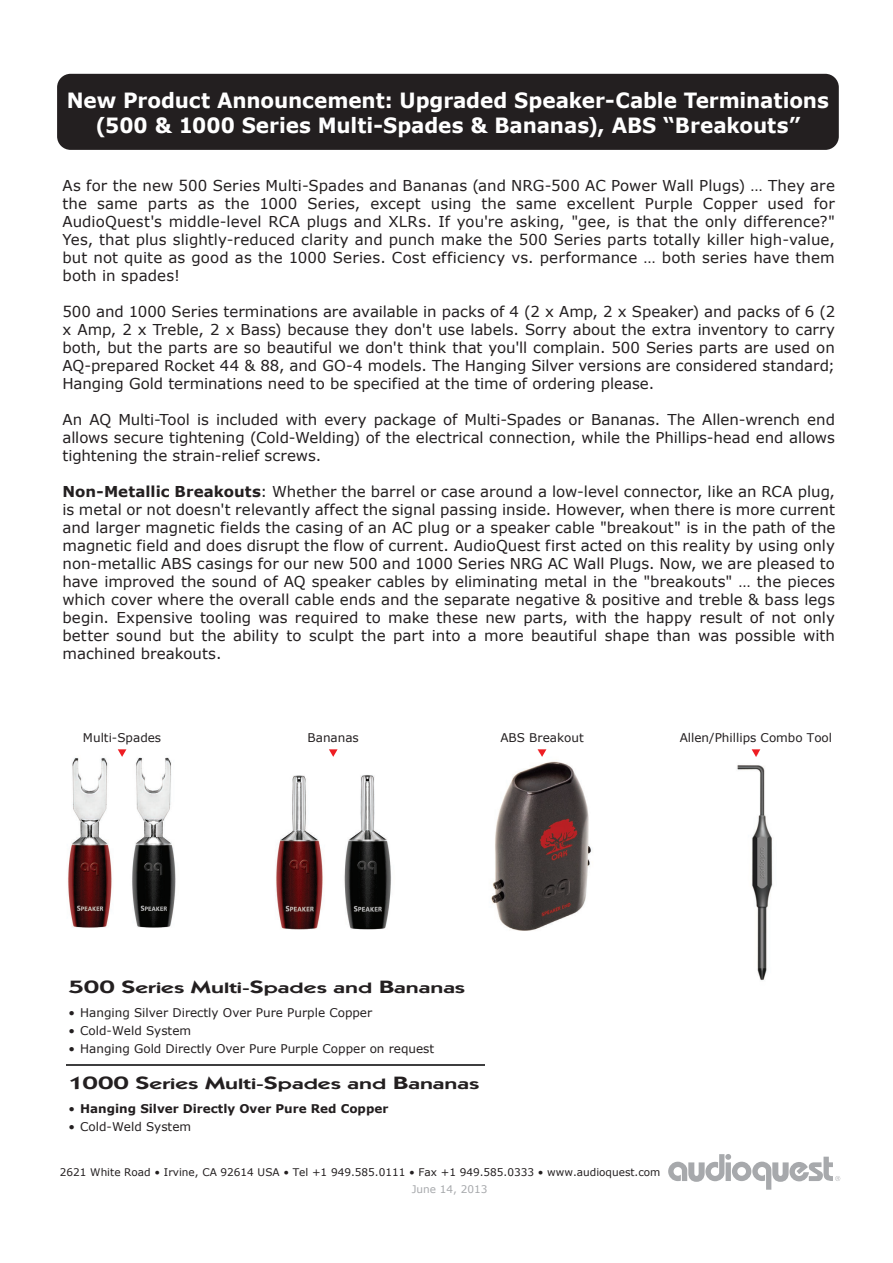
<style>
.page{position:relative;width:893px;height:1263px;background:#fff}
.page>*{position:absolute;margin:0;border:0;box-sizing:border-box;transform-origin:0 0}
.t1{font:700 21px/25.2px "Verdana";letter-spacing:-.005em;color:#fff;text-align:center;scale:.95 1}
.t2{font:15px/18px "Verdana";color:#231f20;text-align:justify}
.t3{font:600 15px "Itc Kabel";color:#231f20;scale:1.55 1}
.t4{font:12px "Verdana";color:#231f20}
.t5{font:700 12px "Verdana";color:#231f20}
.t6{font:10.5px "Verdana";color:#231f20}
.t7{font:10.5px "Verdana";color:#a7a9ac}
.s1{font-weight:700}
.s2{font-size:18px}
.s3{font-weight:400}
</style>
<div class="page">
<div style="left:57px;top:74px;width:782px;height:76px;background:#231f20;border-radius:14px"></div>
<svg style="left:668px;top:1154px;width:172px;height:36px"></svg>
<img style="left:491px;top:761px;width:101px;height:170px">
<img style="left:68px;top:749px;width:108px;height:179px">
<svg style="left:118px;top:749px;width:8px;height:8px"></svg>
<img style="left:276px;top:775px;width:115px;height:155px">
<svg style="left:329px;top:749px;width:9px;height:8px"></svg>
<svg style="left:538px;top:749px;width:8px;height:8px"></svg>
<img style="left:737px;top:765px;width:36px;height:216px">
<svg style="left:752px;top:749px;width:8px;height:8px"></svg>
<hr style="left:67px;top:1064px;width:418px;height:2px;background:#3e3e3f">
<h1 class="t1" style="left:67px;top:87px;width:804px">New Product Announcement: Upgraded Speaker-Cable Terminations (500 &amp; 1000 Series Multi-Spades &amp; Bananas), ABS “Breakouts”</h1>
<p class="t2" style="left:62px;top:177px;width:774px">As for the new 500 Series Multi-Spades and Bananas (and NRG-500 AC Power Wall Plugs) … They are the same parts as the 1000 Series, except using the same excellent Purple Copper used for AudioQuest's middle-level RCA plugs and XLRs. If you're asking, "gee, is that the only difference?" Yes, that plus slightly-reduced clarity and punch make the 500 Series parts totally killer high-value, but not quite as good as the 1000 Series. Cost efficiency vs. performance … both series have them both in spades!</p>
<p class="t2" style="left:62px;top:303px;width:774px">500 and 1000 Series terminations are available in packs of 4 (2 x Amp, 2 x Speaker) and packs of 6 (2 x Amp, 2 x Treble, 2 x Bass) because they don't use labels. Sorry about the extra inventory to carry both, but the parts are so beautiful we don't think that you'll complain. 500 Series parts are used on AQ-prepared Rocket 44 &amp; 88, and GO-4 models. The Hanging Silver versions are considered standard; Hanging Gold terminations need to be specified at the time of ordering please.</p>
<p class="t2" style="left:62px;top:411px;width:774px">An AQ Multi-Tool is included with every package of Multi-Spades or Bananas. The Allen-wrench end allows secure tightening (Cold-Welding) of the electrical connection, while the Phillips-head end allows tightening the strain-relief screws.</p>
<p class="t2" style="left:62px;top:483px;width:774px"><span class="s1">Non-Metallic Breakouts</span>: Whether the barrel or case around a low-level connector, like an RCA plug, is metal or not doesn't relevantly affect the signal passing inside. However, when there is more current and larger magnetic fields the casing of an AC plug or a speaker cable "breakout" is in the path of the magnetic field and does disrupt the flow of current. AudioQuest first acted on this reality by using only non-metallic ABS casings for our new 500 and 1000 Series NRG AC Wall Plugs. Now, we are pleased to have improved the sound of AQ speaker cables by eliminating metal in the "breakouts" … the pieces which cover where the overall cable ends and the separate negative &amp; positive and treble &amp; bass legs begin. Expensive tooling was required to make these new parts, with the happy result of not only better sound but the ability to sculpt the part into a more beautiful shape than was possible with machined breakouts.</p>
<p class="t4" style="left:83px;top:730px;width:80px">Multi-Spades</p>
<p class="t4" style="left:308px;top:730px;width:53px">Bananas</p>
<p class="t4" style="left:500px;top:730px;width:85px">ABS Breakout</p>
<p class="t4" style="left:680px;top:730px;width:154px">Allen/Phillips Combo Tool</p>
<p class="t3" style="left:68px;top:979px;width:258px"><span class="s2">500 S</span>eries <span class="s2">M</span>ulti-<span class="s2">S</span>pades and <span class="s2">B</span>ananas</p>
<p class="t4" style="left:68px;top:1005px;width:305px">• Hanging Silver Directly Over Pure Purple Copper</p>
<p class="t4" style="left:68px;top:1023px;width:124px">• Cold-Weld System</p>
<p class="t4" style="left:68px;top:1041px;width:367px">• Hanging Gold Directly Over Pure Purple Copper on request</p>
<p class="t3" style="left:68px;top:1075px;width:267px"><span class="s2">1000 S</span>eries <span class="s2">M</span>ulti-<span class="s2">S</span>pades and <span class="s2">B</span>ananas</p>
<p class="t5" style="left:68px;top:1100px;width:321px"><span class="s3">•</span> Hanging Silver Directly Over Pure Red Copper</p>
<p class="t4" style="left:68px;top:1119px;width:124px">• Cold-Weld System</p>
<p class="t6" style="left:60px;top:1165px;width:602px">2621 White Road • Irvine, CA 92614 USA • Tel +1 949.585.0111 • Fax +1 949.585.0333 • www.audioquest.com</p>
<p class="t7" style="left:412px;top:1182px;width:77px">June 14, 2013</p>
</div>
